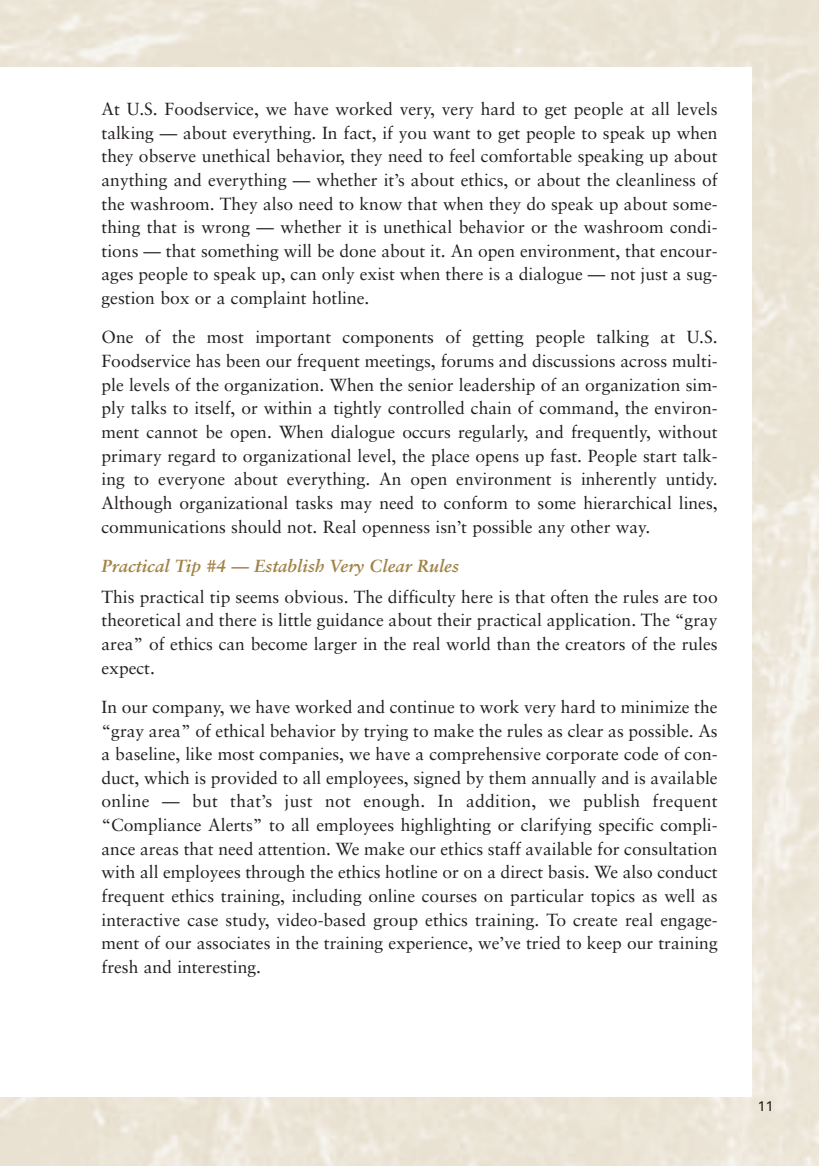
<style>
.page{position:relative;width:819px;height:1166px;background:#fff}
.page>*{position:absolute;margin:0;border:0;box-sizing:border-box;transform-origin:0 0}
.t1{font:17.5px/23.6px "Sabon";color:#231f20;text-align:justify}
.t2{font:italic 700 17.5px "Sabon";color:#a18347}
.t3{font:14px "Univers";color:#231f20}
</style>
<div class="page">
<p class="t1" style="left:102px;top:98px;width:618px">At U.S. Foodservice, we have worked very, very hard to get people at all levels talking — about everything. In fact, if you want to get people to speak up when they observe unethical behavior, they need to feel comfortable speaking up about anything and everything — whether it’s about ethics, or about the cleanliness of the washroom. They also need to know that when they do speak up about some&shy;thing that is wrong — whether it is unethical behavior or the washroom condi&shy;tions — that something will be done about it. An open environment, that encour&shy;ages people to speak up, can only exist when there is a dialogue — not just a sug&shy;gestion box or a complaint hotline.</p>
<p class="t1" style="left:102px;top:327px;width:618px">One of the most important components of getting people talking at U.S.<br>Foodservice has been our frequent meetings, forums and discussions across multi&shy;ple levels of the organization. When the senior leadership of an organization sim&shy;ply talks to itself, or within a tightly controlled chain of command, the environ&shy;ment cannot be open. When dialogue occurs regularly, and frequently, without primary regard to organizational level, the place opens up fast. People start talk&shy;ing to everyone about everything. An open environment is inherently untidy.<br>Although organizational tasks may need to conform to some hierarchical lines, communications should not. Real openness isn’t possible any other way.</p>
<p class="t2" style="left:102px;top:558px;width:359px">Practical Tip #4 — Establish Very Clear Rules</p>
<p class="t1" style="left:102px;top:586px;width:618px">This practical tip seems obvious. The difficulty here is that often the rules are too theoretical and there is little guidance about their practical application. The “gray area” of ethics can become larger in the real world than the creators of the rules expect.</p>
<p class="t1" style="left:102px;top:696px;width:618px">In our company, we have worked and continue to work very hard to minimize the “gray area” of ethical behavior by trying to make the rules as clear as possible. As a baseline, like most companies, we have a comprehensive corporate code of con&shy;duct, which is provided to all employees, signed by them annually and is available online — but that’s just not enough. In addition, we publish frequent “Compliance Alerts” to all employees highlighting or clarifying specific compli&shy;ance areas that need attention. We make our ethics staff available for consultation with all employees through the ethics hotline or on a direct basis. We also conduct frequent ethics training, including online courses on particular topics as well as interactive case study, video-based group ethics training. To create real engage&shy;ment of our associates in the training experience, we’ve tried to keep our training fresh and interesting.</p>
<p class="t3" style="left:758px;top:1100px;width:17px">11</p>
</div>
